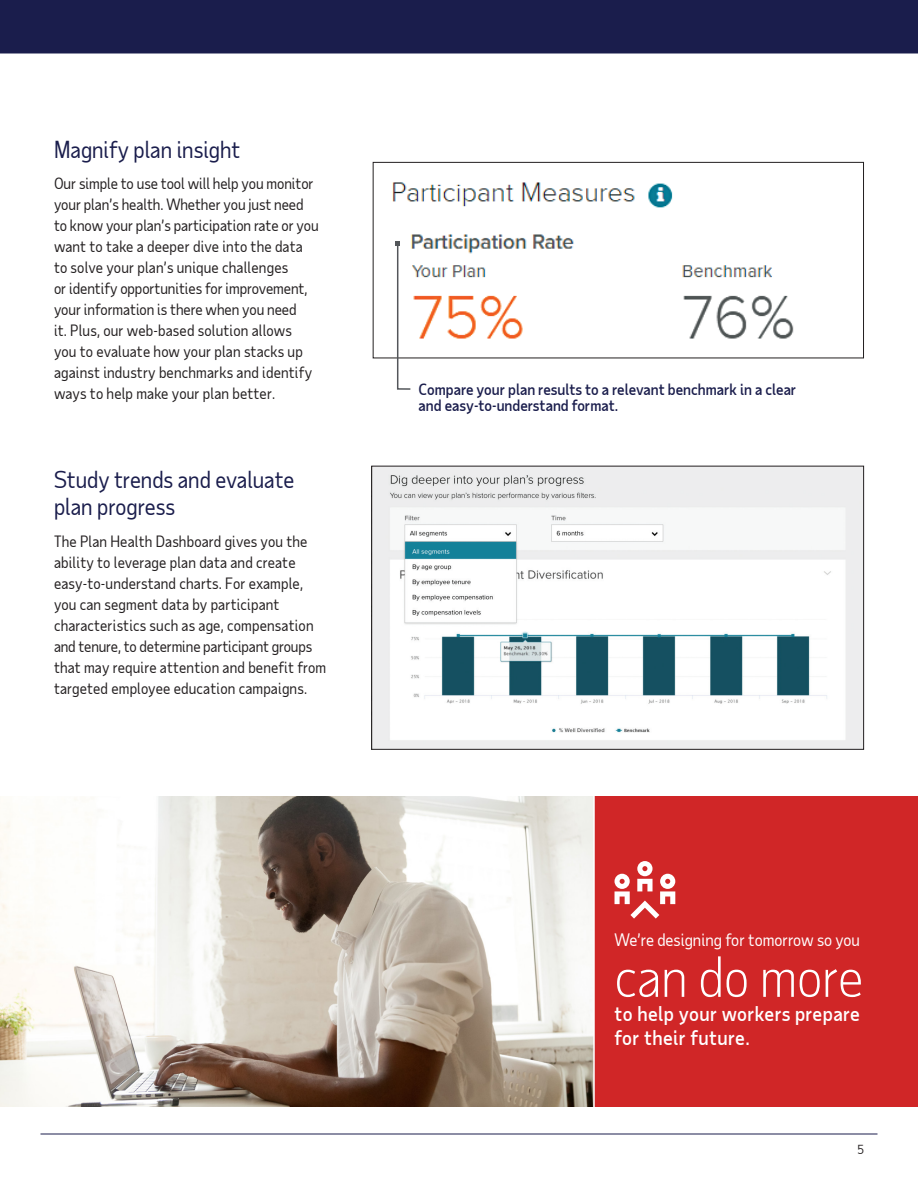
<style>
.page{position:relative;width:918px;height:1188px;background:#fff}
.page>*{position:absolute;margin:0;border:0;box-sizing:border-box;transform-origin:0 0}
._0915_Headline_Blue{font:300 54px "Taub Sans";color:#fff}
._2019_-_Headlines{font:22.5px/27px "Taub Sans";color:#1a1d4c}
._0915_Headline_Blue-2{font:500 19.5px/24px "Taub Sans";letter-spacing:.02em;color:#fff}
._0915_Headline_Blue-3{font:16.5px "Taub Sans";color:#fff}
._2019_-_Body_Copy{font:15px/21px "Taub Sans";letter-spacing:.01em;color:#231f20}
._2019_-_Body_Copy-2{font:500 15px/16.5px "Taub Sans";color:#1a1d4c}
.t1{font:12px "Taub Sans";color:#231f20}
</style>
<div class="page">
<hr style="left:40px;top:1134px;width:838px;height:1px;background:#1a1d4c">
<div style="left:594px;top:796px;width:324px;height:311px;background:#d02627"></div>
<div style="left:0;top:0;width:918px;height:54px;background:#1a1d4c"></div>
<img style="left:373px;top:468px;width:489px;height:280px">
<div style="left:371px;top:466px;width:493px;height:284px;border:1px solid #231f20"></div>
<img style="left:392px;top:182px;width:402px;height:157px">
<div style="left:373px;top:162px;width:491px;height:196px;border:1px solid #231f20"></div>
<svg style="left:395px;top:241px;width:17px;height:149px"></svg>
<svg style="left:615px;top:861px;width:60px;height:58px"></svg>
<img style="left:0;top:796px;width:593px;height:311px">
<hr style="left:593px;top:781px;width:2px;height:337px;background:#fff">
<p class="_2019_-_Headlines" style="left:54px;top:135px;width:188px">Magnify plan insight</p>
<p class="_2019_-_Body_Copy" style="left:54px;top:173px;width:266px">Our simple to use tool will help you monitor your plan’s health. Whether you just need to know your plan’s participation rate or you want to take a deeper dive into the data to solve your plan’s unique challenges<br>or identify opportunities for improvement, your information is there when you need<br>it. Plus, our web-based solution allows<br>you to evaluate how your plan stacks up against industry benchmarks and identify ways to help make your plan better.</p>
<p class="_2019_-_Headlines" style="left:54px;top:466px;width:242px">Study trends and evaluate plan progress</p>
<p class="_2019_-_Body_Copy" style="left:54px;top:531px;width:274px">The Plan Health Dashboard gives you the ability to leverage plan data and create easy-to-understand charts. For example, you can segment data by participant characteristics such as age, compensation and tenure, to determine participant groups that may require attention and benefit from targeted employee education campaigns.</p>
<p class="_2019_-_Body_Copy-2" style="left:419px;top:380px;width:379px">Compare your plan results to a relevant benchmark in a clear and easy-to-understand format.</p>
<p class="_0915_Headline_Blue-3" style="left:615px;top:929px;width:247px">We’re designing for tomorrow so you</p>
<p class="_0915_Headline_Blue" style="left:615px;top:943px;width:250px">can do more</p>
<p class="_0915_Headline_Blue-2" style="left:615px;top:1001px;width:247px">to help your workers prepare for their future.</p>
<p class="t1" style="left:857px;top:1142px;width:8px">5</p>
</div>
